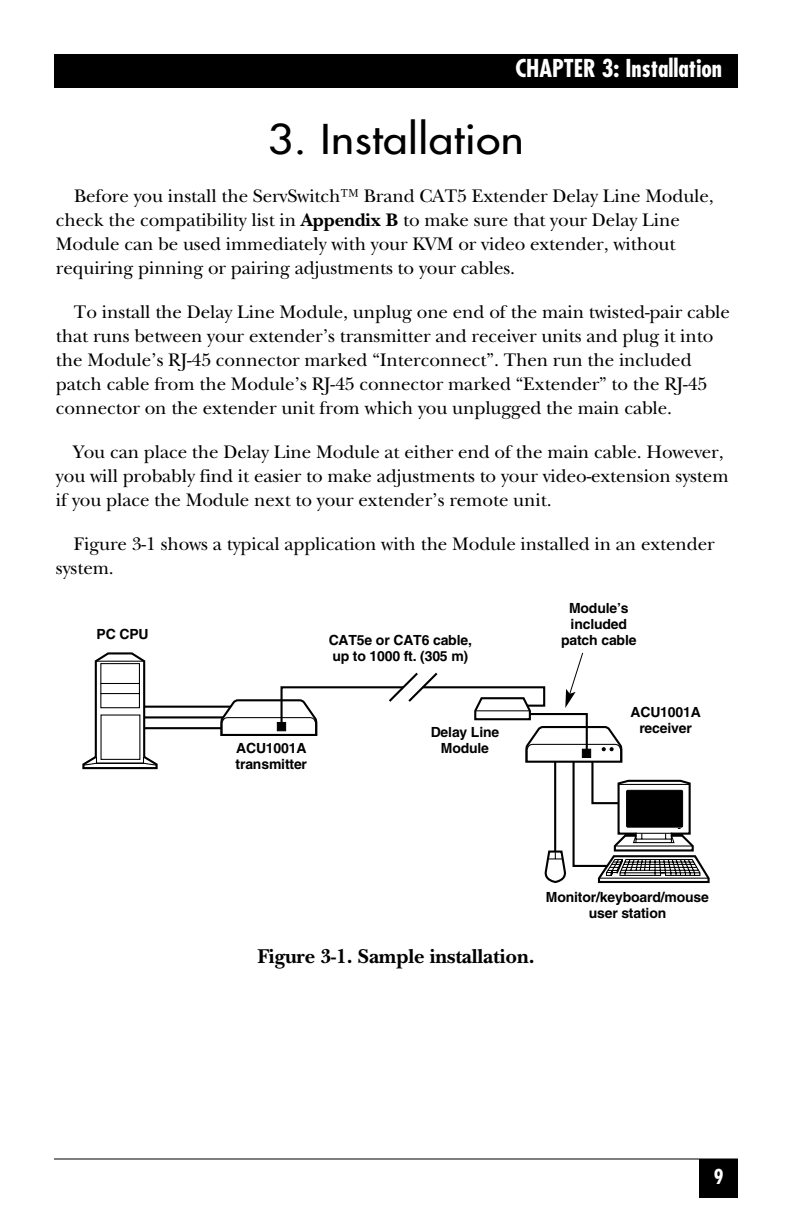
<style>
.page{position:relative;width:792px;height:1224px;background:#fff}
.page>*{position:absolute;margin:0;border:0;box-sizing:border-box;transform-origin:0 0}
.t1{font:40px "Futura";letter-spacing:.01em;color:#000;scale:1.1 1}
.t2{font:700 condensed 24px "Futura";color:#fff}
.t3{font:700 20.8px "New Baskerville";letter-spacing:-.005em;color:#000}
.t4{font:700 condensed 20px "Futura";color:#fff}
.t5{font:19px/24px "New Baskerville";letter-spacing:-.005em;color:#000}
.t6{font:700 14px/16px "Helvetica";letter-spacing:-.01em;color:#000;text-align:center}
.s1{font-weight:700}
</style>
<div class="page">
<div style="left:54px;top:54px;width:684px;height:34px;background:#000"></div>
<div style="left:700px;top:1159px;width:38px;height:38px;background:#000"></div>
<hr style="left:140px;top:706px;width:96px;height:2px;background:#000">
<hr style="left:140px;top:716px;width:96px;height:2px;background:#000">
<hr style="left:140px;top:727px;width:96px;height:2px;background:#000">
<svg style="left:82px;top:652px;width:77px;height:118px"></svg>
<hr style="left:54px;top:1158px;width:684px;height:2px;background:#000">
<svg style="left:219px;top:652px;width:491px;height:232px"></svg>
<p class="t2" style="left:515px;top:58px;width:208px">CHAPTER 3: Installation</p>
<h1 class="t1" style="left:268px;top:119px;width:234px">3. Installation</h1>
<p class="t5" style="left:56px;top:186px;width:659px;text-indent:18px">Before you install the ServSwitch™ Brand CAT5 Extender Delay Line Module, check the compatibility list in <span class="s1">Appendix B</span> to make sure that your Delay Line Module can be used immediately with your KVM or video extender, without requiring pinning or pairing adjustments to your cables.</p>
<p class="t5" style="left:56px;top:302px;width:676px;text-indent:18px">To install the Delay Line Module, unplug one end of the main twisted-pair cable that runs between your extender’s transmitter and receiver units and plug it into the Module’s RJ-45 connector marked “Interconnect”. Then run the included patch cable from the Module’s RJ-45 connector marked “Extender” to the RJ-45 connector on the extender unit from which you unplugged the main cable.</p>
<p class="t5" style="left:56px;top:442px;width:674px;text-indent:18px">You can place the Delay Line Module at either end of the main cable. However, you will probably find it easier to make adjustments to your video-extension system if you place the Module next to your extender’s remote unit.</p>
<p class="t5" style="left:56px;top:534px;width:660px;text-indent:18px">Figure 3-1 shows a typical application with the Module installed in an extender system.</p>
<p class="t6" style="left:97px;top:627px;width:54px">PC CPU</p>
<p class="t6" style="left:569px;top:602px;width:61px;text-align:left">Module’s included</p>
<p class="t6" style="left:236px;top:742px;width:73px;text-align:left">ACU1001A transmitter</p>
<p class="t6" style="left:329px;top:634px;width:145px">CAT5e or CAT6 cable,</p>
<p class="t6" style="left:561px;top:634px;width:77px">patch cable</p>
<p class="t6" style="left:332px;top:650px;width:137px">up to 1000 ft. (305 m)</p>
<p class="t6" style="left:431px;top:725px;width:70px">Delay Line<br>Module</p>
<p class="t6" style="left:630px;top:706px;width:72px">ACU1001A receiver</p>
<p class="t6" style="left:546px;top:890px;width:165px">Monitor/keyboard/mouse user station</p>
<p class="t3" style="left:257px;top:949px;width:279px">Figure 3-1. Sample installation.</p>
<p class="t4" style="left:714px;top:1168px;width:11px">9</p>
</div>
